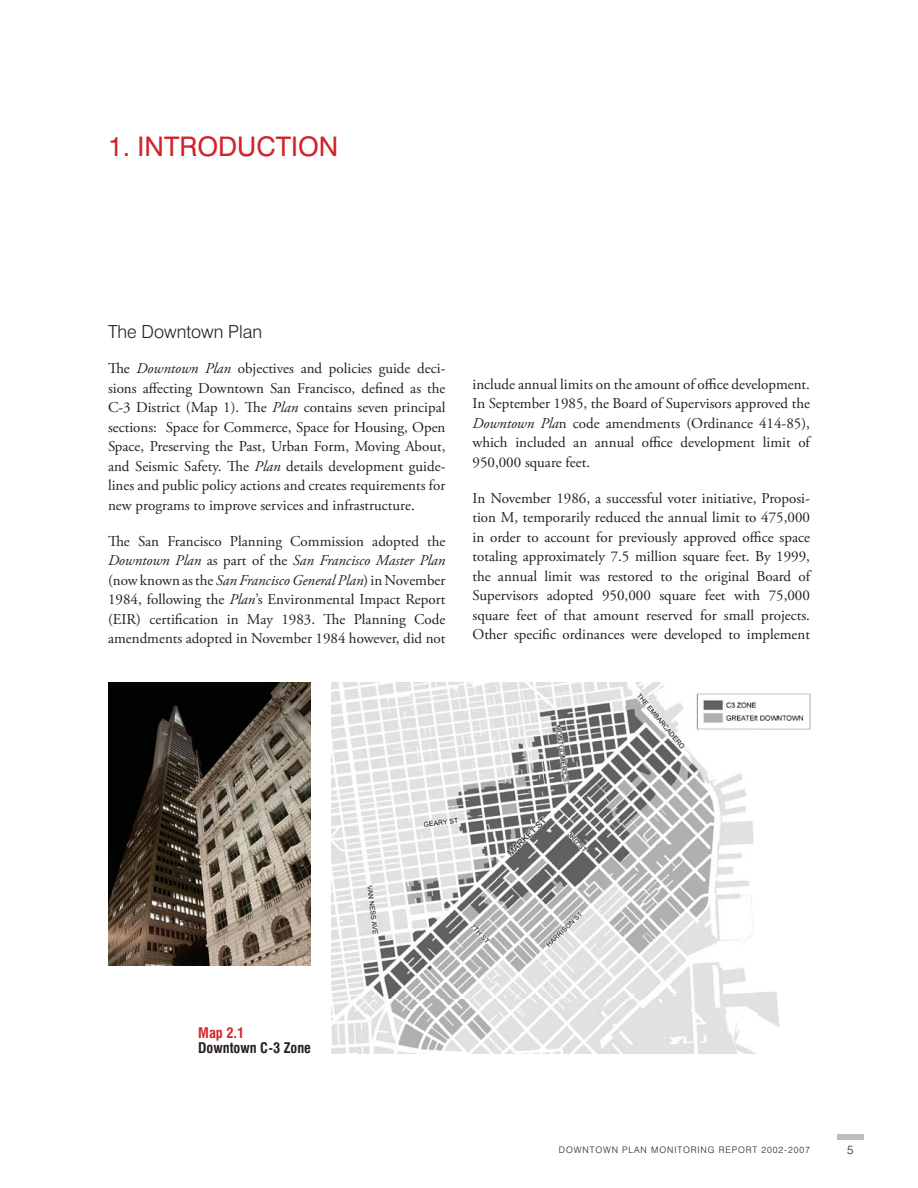
<style>
.page{position:relative;width:918px;height:1188px;background:#fff}
.page>*{position:absolute;margin:0;border:0;box-sizing:border-box;transform-origin:0 0}
.t1{font:27px "Swiss 721 BT";color:#d2232a}
.t2{font:300 18px "Swiss 721 BT";color:#231f20}
.t3{font:15px/19.5px "Adobe Garamond Pro";color:#231f20;text-align:justify}
.t4{font:700 condensed 14.25px "Swiss 721 BT";color:#231f20}
.t5{font:700 condensed 14.25px "Swiss 721 BT";color:#d2232a}
.t6{font:300 12px "Swiss 721 BT";color:#231f20}
.t7{font:300 9px "Swiss 721 BT";letter-spacing:.1em;color:#231f20}
.s1{font-style:italic}
</style>
<div class="page">
<img style="left:108px;top:683px;width:202px;height:282px">
<img style="left:332px;top:682px;width:478px;height:371px">
<div style="left:837px;top:1134px;width:27px;height:6px;background:#bbbdc0"></div>
<h1 class="t1" style="left:108px;top:136px;width:232px">1. INTRODUCTION</h1>
<p class="t2" style="left:108px;top:325px;width:156px">The Downtown Plan</p>
<p class="t3" style="left:108px;top:360px;width:339px">The <span class="s1">Downtown Plan</span> objectives and policies guide deci&shy;sions affecting Downtown San Francisco, defined as the C-3 District (Map 1). The <span class="s1">Plan</span> contains seven principal sections: Space for Commerce, Space for Housing, Open Space, Preserving the Past, Urban Form, Moving About, and Seismic Safety. The <span class="s1">Plan</span> details development guide&shy;lines and public policy actions and creates requirements for new programs to improve services and infrastructure.</p>
<p class="t3" style="left:108px;top:532px;width:339px">The San Francisco Planning Commission adopted the <span class="s1">Downtown Plan</span> as part of the <span class="s1">San Francisco Master Plan </span>(now known as the <span class="s1">San Francisco General Plan</span>) in November 1984, following the <span class="s1">Plan</span>’s Environmental Impact Report (EIR) certification in May 1983. The Planning Code amendments adopted in November 1984 however, did not</p>
<p class="t3" style="left:473px;top:376px;width:339px">include annual limits on the amount of office development.<br>In September 1985, the Board of Supervisors approved the <span class="s1">Downtown Pla</span>n code amendments (Ordinance 414-85), which included an annual office development limit of 950,000 square feet.</p>
<p class="t3" style="left:473px;top:489px;width:339px">In November 1986, a successful voter initiative, Proposi&shy;tion M, temporarily reduced the annual limit to 475,000 in order to account for previously approved office space totaling approximately 7.5 million square feet. By 1999, the annual limit was restored to the original Board of Supervisors adopted 950,000 square feet with 75,000 square feet of that amount reserved for small projects.<br>Other specific ordinances were developed to implement</p>
<p class="t5" style="left:198px;top:1027px;width:47px">Map 2.1</p>
<p class="t4" style="left:198px;top:1042px;width:114px">Downtown C-3 Zone</p>
<p class="t7" style="left:559px;top:1146px;width:253px">DOWNTOWN PLAN MONITORING REPORT 2002-2007</p>
<p class="t6" style="left:847px;top:1146px;width:8px">5</p>
</div>
